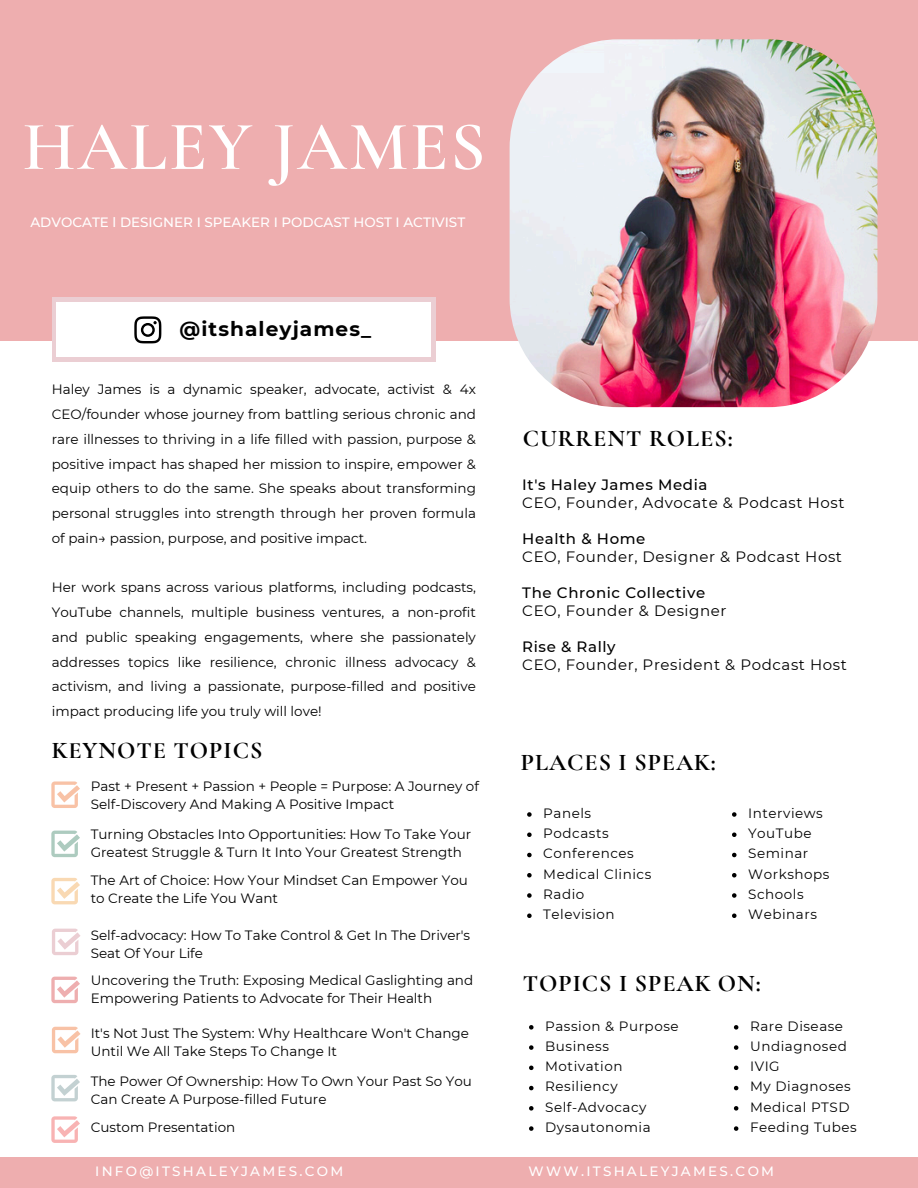
<style>
.page{position:relative;width:918px;height:1188px;background:#fff}
.page>*{position:absolute;margin:0;border:0;box-sizing:border-box;transform-origin:0 0}
.t1{font:600 69.75px "Cormorant Garamond";letter-spacing:.03em;color:#fff}
.t2{font:700 24px "Cormorant Garamond";letter-spacing:.04em;color:#000}
.t3{font:700 20.1px "Montserrat";letter-spacing:.055em;color:#000}
.t4{font:15px/18px "Montserrat";letter-spacing:.04em;color:#000}
.t5{font:500 15px/18px "Montserrat";letter-spacing:.04em;color:#000}
.t6{font:13.5px/24.8px "Montserrat";color:#000}
.t7{font:13.5px "Montserrat";letter-spacing:.04em;color:#000}
.t8{font:500 13.5px "Montserrat";color:#fff}
.t9{font:500 13.5px "Montserrat";letter-spacing:.17em;color:#fff}
.s1{font-weight:500}
.s2{font-weight:400}
</style>
<div class="page">
<div style="left:0;top:0;width:918px;height:341px;background:#eeaeaf"></div>
<svg style="left:51px;top:781px;width:29px;height:27px"></svg>
<svg style="left:51px;top:831px;width:29px;height:26px"></svg>
<svg style="left:51px;top:878px;width:29px;height:26px"></svg>
<svg style="left:52px;top:929px;width:29px;height:26px"></svg>
<svg style="left:52px;top:1027px;width:29px;height:26px"></svg>
<svg style="left:51px;top:1075px;width:29px;height:26px"></svg>
<img style="left:510px;top:39px;width:367px;height:368px;border-radius:109px">
<div style="left:0;top:1157px;width:918px;height:31px;background:#eeaeaf"></div>
<div style="left:52px;top:298px;width:384px;height:64px;background:#ebced3"></div>
<div style="left:57px;top:303px;width:374px;height:54px;background:#fff"></div>
<svg style="left:134px;top:316px;width:27px;height:27px"></svg>
<svg style="left:51px;top:1116px;width:29px;height:27px"></svg>
<svg style="left:51px;top:977px;width:29px;height:26px"></svg>
<svg style="left:527px;top:812px;width:5px;height:5px"></svg>
<svg style="left:527px;top:833px;width:5px;height:4px"></svg>
<svg style="left:527px;top:853px;width:5px;height:4px"></svg>
<svg style="left:527px;top:873px;width:5px;height:5px"></svg>
<svg style="left:527px;top:893px;width:5px;height:5px"></svg>
<svg style="left:527px;top:914px;width:5px;height:4px"></svg>
<svg style="left:732px;top:812px;width:5px;height:5px"></svg>
<svg style="left:732px;top:833px;width:5px;height:4px"></svg>
<svg style="left:732px;top:853px;width:5px;height:4px"></svg>
<svg style="left:732px;top:873px;width:5px;height:5px"></svg>
<svg style="left:732px;top:893px;width:5px;height:5px"></svg>
<svg style="left:732px;top:914px;width:5px;height:4px"></svg>
<svg style="left:529px;top:1025px;width:5px;height:5px"></svg>
<svg style="left:529px;top:1045px;width:5px;height:5px"></svg>
<svg style="left:529px;top:1066px;width:5px;height:4px"></svg>
<svg style="left:529px;top:1086px;width:5px;height:4px"></svg>
<svg style="left:529px;top:1106px;width:5px;height:5px"></svg>
<svg style="left:529px;top:1126px;width:5px;height:5px"></svg>
<svg style="left:734px;top:1025px;width:4px;height:5px"></svg>
<svg style="left:734px;top:1045px;width:4px;height:5px"></svg>
<svg style="left:734px;top:1066px;width:4px;height:4px"></svg>
<svg style="left:734px;top:1086px;width:4px;height:4px"></svg>
<svg style="left:734px;top:1106px;width:4px;height:5px"></svg>
<svg style="left:734px;top:1126px;width:4px;height:5px"></svg>
<h2 class="t1" style="left:23px;top:104px;width:464px">HALEY JAMES</h2>
<p class="t8" style="left:30px;top:214px;width:436px">ADVOCATE l DESIGNER I SPEAKER I PODCAST HOST I ACTIVIST</p>
<p class="t3" style="left:180px;top:317px;width:193px">@itshaleyjames_</p>
<p class="t6" style="left:52px;top:377px;width:426px;text-align:justify">Haley James is a dynamic speaker, advocate, activist &amp; 4x CEO/founder whose journey from battling serious chronic and rare illnesses to thriving in a life filled with passion, purpose &amp; positive impact has shaped her mission to inspire, empower &amp; equip others to do the same. She speaks about transforming personal struggles into strength through her proven formula of pain→ passion, purpose, and positive impact.</p>
<p class="t6" style="left:52px;top:575px;width:426px;text-align:justify">Her work spans across various platforms, including podcasts, YouTube channels, multiple business ventures, a non-profit and public speaking engagements, where she passionately addresses topics like resilience, chronic illness advocacy &amp; activism, and living a passionate, purpose-filled and positive impact producing life you truly will love!</p>
<h3 class="t2" style="left:52px;top:736px;width:212px">KEYNOTE TOPICS</h3>
<h5 class="t6" style="left:91px;top:778px;width:390px;line-height:18px">Past + Present + Passion + People = Purpose: A Journey of<br>Self-Discovery And Making A Positive Impact</h5>
<p class="t6" style="left:91px;top:825px;width:382px;line-height:18px">Turning Obstacles Into Opportunities: How To Take Your<br>Greatest Struggle &amp; Turn It Into Your Greatest Strength</p>
<h6 class="t6" style="left:91px;top:871px;width:379px;line-height:18px">The Art of Choice: How Your Mindset Can Empower You to Create the Life You Want</h6>
<p class="t6" style="left:91px;top:926px;width:381px;line-height:18px">Self-advocacy: How To Take Control &amp; Get In The Driver's<br>Seat Of Your Life</p>
<p class="t6" style="left:91px;top:971px;width:384px;line-height:18px">Uncovering the Truth: Exposing Medical Gaslighting and<br>Empowering Patients to Advocate for Their Health</p>
<p class="t6" style="left:91px;top:1024px;width:380px;line-height:18px">It's Not Just The System: Why Healthcare Won't Change<br>Until We All Take Steps To Change It</p>
<p class="t6" style="left:91px;top:1072px;width:383px;line-height:18px">The Power Of Ownership: How To Own Your Past So You<br>Can Create A Purpose-filled Future</p>
<p class="t6" style="left:91px;top:1115px;width:146px">Custom Presentation</p>
<h6 class="t2" style="left:523px;top:424px;width:211px">CURRENT ROLES:</h6>
<p class="t4" style="left:522px;top:476px;width:324px"><span class="s1">It's Haley James Media<br></span>CEO, Founder, Advocate &amp; Podcast Host</p>
<p class="t4" style="left:522px;top:530px;width:321px"><span class="s1">Health &amp; Home<br></span>CEO, Founder, Designer &amp; Podcast Host</p>
<h2 class="t5" style="left:522px;top:584px;width:206px">The Chronic Collective<br><span class="s2">CEO, Founder &amp; Designer</span></h2>
<h6 class="t4" style="left:522px;top:638px;width:326px"><span class="s1">Rise &amp; Rally<br></span>CEO, Founder, President &amp; Podcast Host</h6>
<h6 class="t2" style="left:521px;top:748px;width:197px">PLACES I SPEAK:</h6>
<h6 class="t6" style="left:543px;top:801px;width:49px">Panels</h6>
<p class="t7" style="left:543px;top:825px;width:67px">Podcasts</p>
<h6 class="t7" style="left:543px;top:845px;width:92px">Conferences</h6>
<p class="t7" style="left:543px;top:866px;width:110px">Medical Clinics</p>
<h6 class="t6" style="left:543px;top:882px;width:43px">Radio</h6>
<h2 class="t7" style="left:543px;top:906px;width:73px">Television</h2>
<p class="t7" style="left:748px;top:805px;width:76px">Interviews</p>
<p class="t7" style="left:748px;top:825px;width:65px">YouTube</p>
<p class="t7" style="left:748px;top:845px;width:62px">Seminar</p>
<p class="t7" style="left:748px;top:866px;width:83px">Workshops</p>
<p class="t7" style="left:748px;top:886px;width:57px">Schools</p>
<p class="t7" style="left:748px;top:906px;width:70px">Webinars</p>
<p class="t2" style="left:523px;top:968px;width:240px">TOPICS I SPEAK ON:</p>
<p class="t7" style="left:545px;top:1018px;width:135px">Passion &amp; Purpose</p>
<p class="t7" style="left:545px;top:1038px;width:65px">Business</p>
<p class="t7" style="left:545px;top:1058px;width:79px">Motivation</p>
<p class="t7" style="left:545px;top:1078px;width:74px">Resiliency</p>
<p class="t7" style="left:545px;top:1099px;width:103px">Self-Advocacy</p>
<p class="t7" style="left:545px;top:1119px;width:107px">Dysautonomia</p>
<h6 class="t7" style="left:750px;top:1018px;width:95px">Rare Disease</h6>
<h2 class="t7" style="left:750px;top:1038px;width:98px">Undiagnosed</h2>
<p class="t6" style="left:750px;top:1054px;width:31px">IVIG</p>
<h6 class="t7" style="left:750px;top:1078px;width:102px">My Diagnoses</h6>
<p class="t7" style="left:750px;top:1099px;width:101px">Medical PTSD</p>
<h6 class="t7" style="left:750px;top:1119px;width:108px">Feeding Tubes</h6>
<h6 class="t9" style="left:95px;top:1163px;width:250px">INFO@ITSHALEYJAMES.COM</h6>
<h6 class="t9" style="left:529px;top:1163px;width:247px">WWW.ITSHALEYJAMES.COM</h6>
</div>
